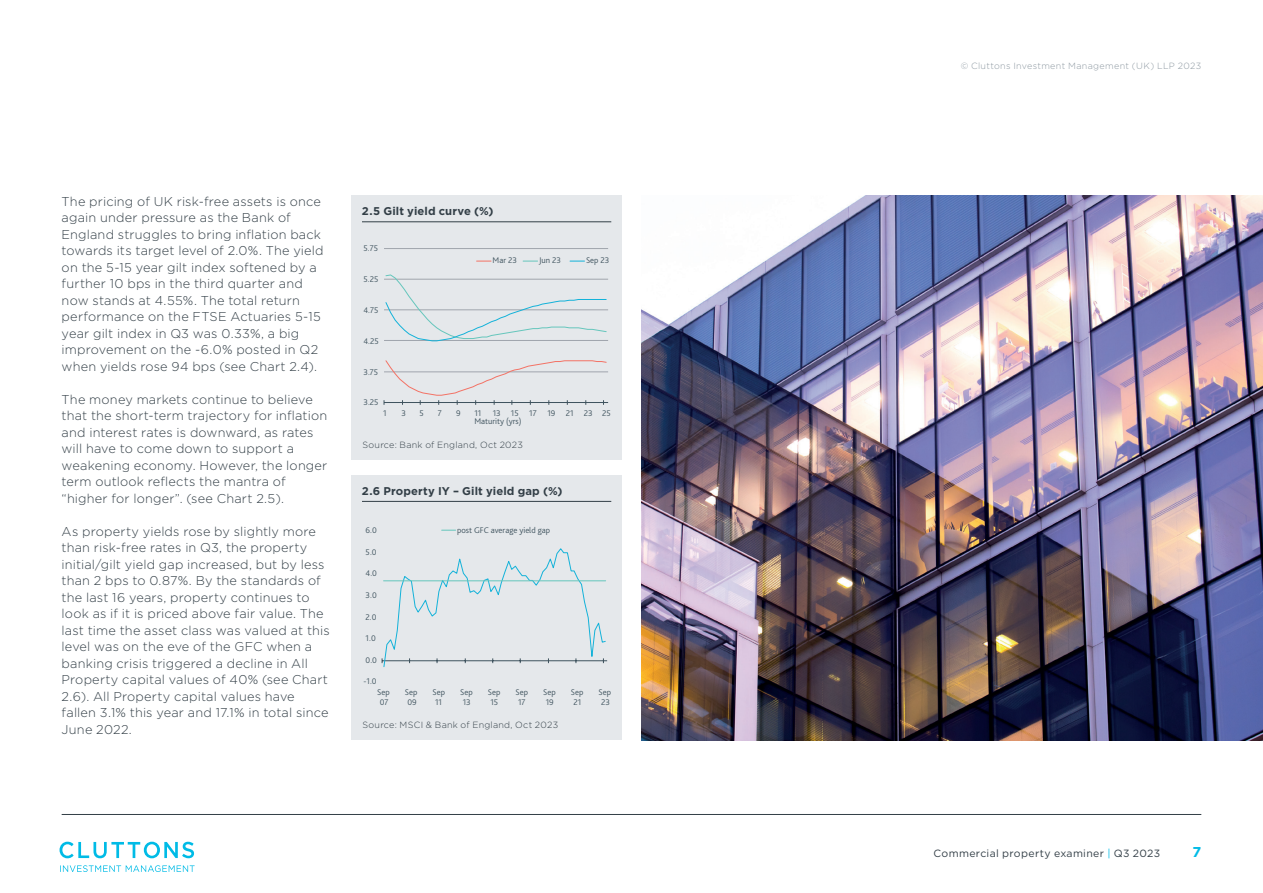
<style>
.page{position:relative;width:1263px;height:893px;background:#fff}
.page>*{position:absolute;margin:0;border:0;box-sizing:border-box;transform-origin:0 0}
.t1{font:700 14.25px "Gotham";color:#00bbe6}
.t2{font:300 12.75px/16.5px "Gotham";letter-spacing:.01em;color:#333f47}
.t3{font:700 11.25px "Gotham";letter-spacing:.01em;color:#333f47}
.t4{font:10.5px "Gotham";letter-spacing:.035em;color:#333f47}
.t5{font:300 9px "Gotham";letter-spacing:.03em;color:#333f47}
.t6{font:300 9px "Gotham";letter-spacing:.04em;color:#8e99a2}
.t7{font:300 8.55px/9.9px "Bliss 2";color:#3f535e;text-align:center}
.s1{color:#00bbe6}
</style>
<div class="page">
<div style="left:351px;top:196px;width:271px;height:264px;background:#e5e8eb"></div>
<hr style="left:362px;top:222px;width:249px;height:1px;background:#333f47">
<svg style="left:477px;top:261px;width:14px;height:1px"></svg>
<svg style="left:523px;top:261px;width:15px;height:1px"></svg>
<svg style="left:570px;top:261px;width:14px;height:1px"></svg>
<hr style="left:384px;top:372px;width:224px;height:1px;background:#a0a5ad">
<hr style="left:384px;top:340px;width:224px;height:1px;background:#a0a5ad">
<hr style="left:384px;top:310px;width:224px;height:1px;background:#a0a5ad">
<hr style="left:384px;top:279px;width:224px;height:1px;background:#a0a5ad">
<hr style="left:384px;top:248px;width:224px;height:1px;background:#a0a5ad">
<hr style="left:384px;top:402px;width:224px;height:1px;background:#3f535e">
<svg style="left:384px;top:360px;width:223px;height:45px"></svg>
<svg style="left:385px;top:274px;width:222px;height:68px"></svg>
<div style="left:351px;top:475px;width:271px;height:265px;background:#e5e8eb"></div>
<hr style="left:362px;top:501px;width:249px;height:1px;background:#333f47">
<svg style="left:442px;top:530px;width:14px;height:1px"></svg>
<hr style="left:382px;top:660px;width:225px;height:1px;background:#3f535e">
<svg style="left:382px;top:548px;width:224px;height:119px"></svg>
<hr style="left:384px;top:580px;width:222px;height:1px;background:#65c6bc">
<svg style="left:60px;top:842px;width:134px;height:16px"></svg>
<svg style="left:60px;top:865px;width:135px;height:7px"></svg>
<hr style="left:62px;top:814px;width:1139px;height:1px;background:#333f47">
<img style="left:641px;top:196px;width:622px;height:545px">
<p class="t2" style="left:62px;top:193px;width:263px">The pricing of UK risk-free assets is once again under pressure as the Bank of England struggles to bring inflation back towards its target level of 2.0%. The yield on the 5-15 year gilt index softened by a further 10 bps in the third quarter and now stands at 4.55%. The total return performance on the FTSE Actuaries 5-15 year gilt index in Q3 was 0.33%, a big improvement on the -6.0% posted in Q2 when yields rose 94 bps (see Chart 2.4).</p>
<p class="t2" style="left:62px;top:391px;width:267px">The money markets continue to believe that the short-term trajectory for inflation and interest rates is downward, as rates will have to come down to support a weakening economy. However, the longer term outlook reflects the mantra of “higher for longer”. (see Chart 2.5).</p>
<p class="t2" style="left:62px;top:523px;width:270px">As property yields rose by slightly more than risk-free rates in Q3, the property initial/gilt yield gap increased, but by less than 2 bps to 0.87%. By the standards of the last 16 years, property continues to look as if it is priced above fair value. The last time the asset class was valued at this level was on the eve of the GFC when a banking crisis triggered a decline in All Property capital values of 40% (see Chart 2.6). All Property capital values have fallen 3.1% this year and 17.1% in total since June 2022.</p>
<p class="t3" style="left:362px;top:204px;width:133px">2.5 Gilt yield curve (%)</p>
<p class="t7" style="left:363px;top:243px;width:16px">5.75</p>
<p class="t7" style="left:363px;top:274px;width:16px">5.25</p>
<p class="t7" style="left:363px;top:305px;width:16px">4.75</p>
<p class="t7" style="left:363px;top:336px;width:17px">4.25</p>
<p class="t7" style="left:363px;top:367px;width:16px">3.75</p>
<p class="t7" style="left:363px;top:397px;width:17px">3.25</p>
<p class="t7" style="left:493px;top:255px;width:26px">Mar 23</p>
<p class="t7" style="left:539px;top:255px;width:23px">Jun 23</p>
<p class="t7" style="left:586px;top:255px;width:25px">Sep 23</p>
<p class="t7" style="left:383px;top:408px;width:5px">1</p>
<p class="t7" style="left:401px;top:408px;width:6px">3</p>
<p class="t7" style="left:420px;top:408px;width:6px">5</p>
<p class="t7" style="left:438px;top:408px;width:6px">7</p>
<p class="t7" style="left:456px;top:408px;width:6px">9</p>
<p class="t7" style="left:474px;top:408px;width:9px">11</p>
<p class="t7" style="left:493px;top:408px;width:46px">13 15 17</p>
<p class="t7" style="left:547px;top:408px;width:65px">19 21 23 25</p>
<p class="t7" style="left:474px;top:416px;width:49px">Maturity (yrs)</p>
<p class="t5" style="left:362px;top:439px;width:162px">Source: Bank of England, Oct 2023</p>
<p class="t3" style="left:362px;top:483px;width:202px">2.6 Property IY – Gilt yield gap (%)</p>
<p class="t7" style="left:366px;top:525px;width:13px">6.0</p>
<p class="t7" style="left:366px;top:547px;width:12px">5.0</p>
<p class="t7" style="left:366px;top:568px;width:13px">4.0</p>
<p class="t7" style="left:366px;top:590px;width:13px">3.0</p>
<p class="t7" style="left:366px;top:612px;width:12px">2.0</p>
<p class="t7" style="left:366px;top:633px;width:12px">1.0</p>
<p class="t7" style="left:366px;top:655px;width:13px">0.0</p>
<p class="t7" style="left:363px;top:676px;width:15px">-1.0</p>
<p class="t7" style="left:457px;top:524px;width:94px">post GFC average yield gap</p>
<p class="t7" style="left:377px;top:687px;width:14px">Sep<br>07</p>
<p class="t7" style="left:405px;top:687px;width:14px">Sep<br>09</p>
<p class="t7" style="left:432px;top:687px;width:14px">Sep<br>11</p>
<p class="t7" style="left:460px;top:687px;width:14px">Sep<br>13</p>
<p class="t7" style="left:488px;top:687px;width:14px">Sep<br>15</p>
<p class="t7" style="left:515px;top:687px;width:14px">Sep<br>17</p>
<p class="t7" style="left:543px;top:687px;width:14px">Sep<br>19</p>
<p class="t7" style="left:571px;top:687px;width:14px">Sep<br>21</p>
<p class="t7" style="left:598px;top:687px;width:14px">Sep<br>23</p>
<p class="t5" style="left:362px;top:719px;width:197px">Source: MSCI &amp; Bank of England, Oct 2023</p>
<p class="t6" style="left:961px;top:60px;width:242px">© Cluttons Investment Management (UK) LLP 2023</p>
<p class="t4" style="left:933px;top:846px;width:228px">Commercial property examiner <span class="s1">|</span> Q3 2023</p>
<p class="t1" style="left:1192px;top:842px;width:10px">7</p>
</div>
